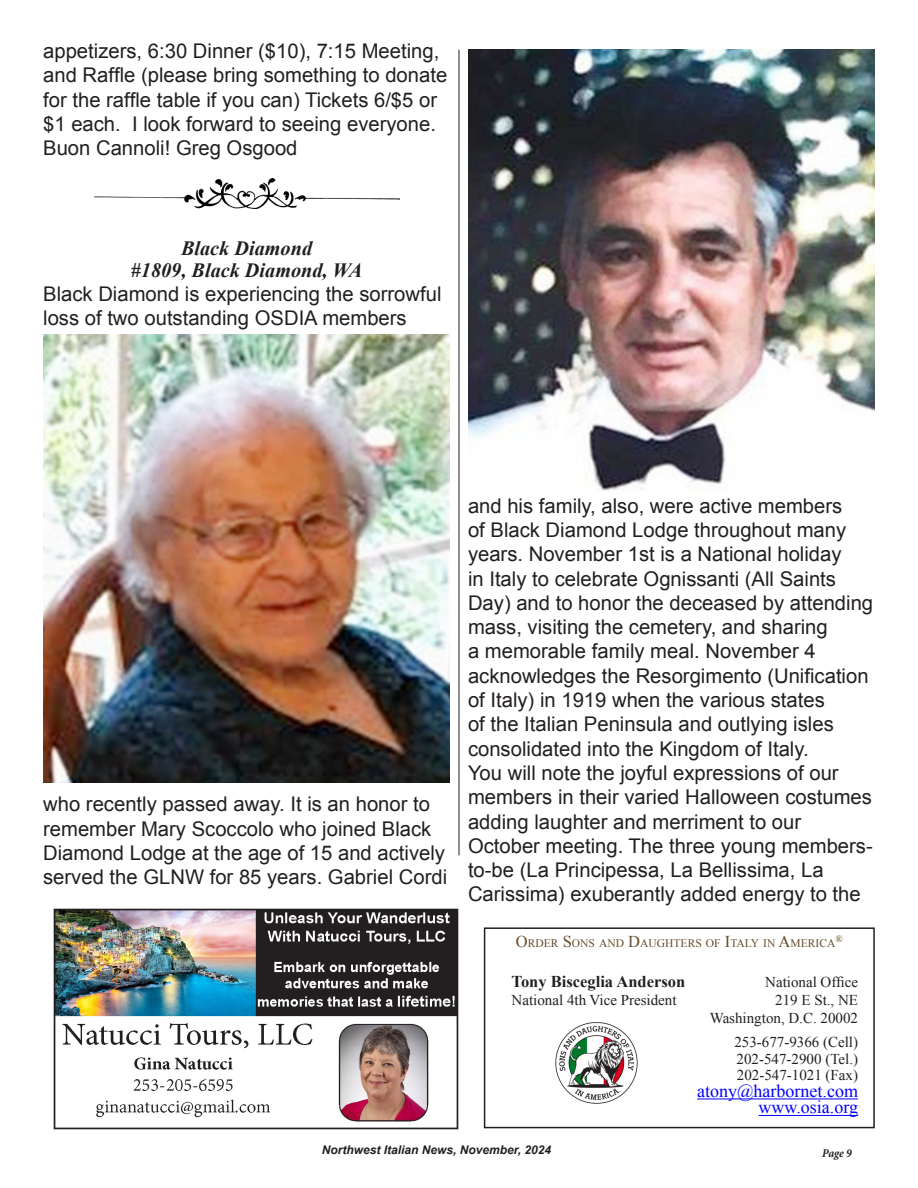
<style>
.page{position:relative;width:918px;height:1188px;background:#fff}
.page>*{position:absolute;margin:0;border:0;box-sizing:border-box;transform-origin:0 0}
.t1{font:20.25px/24.3px "Arial";color:#231f20}
.t2{font:italic 700 20.25px "Times New Roman";color:#231f20}
.t3{font:18px "Times New Roman";color:#00f}
.t4{font:700 16.5px "Times New Roman";color:#231f20}
.t5{font:15px "Times New Roman";color:#231f20}
.t6{font:italic 700 12px "Arial";color:#231f20}
.t7{font:italic 700 condensed 12px "Minion Pro";color:#231f20}
.t8{font:11.55px "Times New Roman";color:#684c28}
.t9{font:9.6px "Times New Roman";color:#684c28}
.s1{font-size:16.5px}
</style>
<div class="page">
<hr style="left:459px;top:50px;width:1px;height:805px;background:#231f20">
<hr style="left:697px;top:1099px;width:161px;height:1px;background:#00f">
<hr style="left:759px;top:1115px;width:99px;height:1px;background:#00f">
<div style="left:484px;top:927px;width:391px;height:201px;border:2px solid #231f20"></div>
<img style="left:555px;top:1022px;width:83px;height:82px">
<img style="left:53px;top:908px;width:406px;height:222px">
<img style="left:94px;top:178px;width:305px;height:30px">
<img style="left:43px;top:334px;width:407px;height:448px">
<img style="left:468px;top:50px;width:407px;height:441px">
<p class="t1" style="left:43px;top:39px;width:406px">appetizers, 6:30 Dinner ($10), 7:15 Meeting, and Raffle (please bring something to donate for the raffle table if you can) Tickets 6/$5 or $1 each. I look forward to seeing everyone.</p>
<p class="t1" style="left:43px;top:136px;width:256px">Buon Cannoli! Greg Osgood</p>
<p class="t2" style="left:181px;top:234px;width:133px">Black Diamond</p>
<p class="t2" style="left:131px;top:256px;width:233px">#1809, Black Diamond, WA</p>
<p class="t1" style="left:43px;top:282px;width:400px">Black Diamond is experiencing the sorrowful</p>
<p class="t1" style="left:43px;top:306px;width:365px">loss of two outstanding OSDIA members</p>
<p class="t1" style="left:43px;top:792px;width:406px">who recently passed away. It is an honor to remember Mary Scoccolo who joined Black Diamond Lodge at the age of 15 and actively served the GLNW for 85 years. Gabriel Cordi</p>
<p class="t1" style="left:468px;top:494px;width:407px">and his family, also, were active members<br>of Black Diamond Lodge throughout many years. November 1st is a National holiday<br>in Italy to celebrate Ognissanti (All Saints Day) and to honor the deceased by attending mass, visiting the cemetery, and sharing<br>a memorable family meal. November 4 acknowledges the Resorgimento (Unification of Italy) in 1919 when the various states<br>of the Italian Peninsula and outlying isles consolidated into the Kingdom of Italy.<br>You will note the joyful expressions of our members in their varied Halloween costumes adding laughter and merriment to our October meeting. The three young members&shy;to-be (La Principessa, La Bellissima, La Carissima) exuberantly added energy to the</p>
<p class="t8" style="left:516px;top:936px;width:321px"><span class="s1">O</span>RDER <span class="s1">S</span>ONS AND <span class="s1">D</span>AUGHTERS OF <span class="s1">I</span>TALY IN <span class="s1">A</span>MERICA</p>
<p class="t9" style="left:835px;top:932px;width:9px">®</p>
<p class="t4" style="left:512px;top:970px;width:175px">Tony Bisceglia Anderson</p>
<p class="t5" style="left:765px;top:972px;width:94px">National Office</p>
<p class="t5" style="left:512px;top:990px;width:167px">National 4th Vice President</p>
<p class="t5" style="left:775px;top:990px;width:84px">219 E St., NE</p>
<p class="t5" style="left:710px;top:1008px;width:150px">Washington, D.C. 20002</p>
<p class="t5" style="left:734px;top:1032px;width:125px">253-677-9366 (Cell)</p>
<p class="t5" style="left:737px;top:1049px;width:123px">202-547-2900 (Tel.)</p>
<p class="t5" style="left:737px;top:1065px;width:123px">202-547-1021 (Fax)</p>
<p class="t3" style="left:697px;top:1079px;width:163px">atony@harbornet.com</p>
<p class="t3" style="left:759px;top:1095px;width:101px">www.osia.org</p>
<p class="t6" style="left:322px;top:1142px;width:231px">Northwest Italian News, November, 2024</p>
<p class="t7" style="left:822px;top:1145px;width:31px">Page 9</p>
</div>
